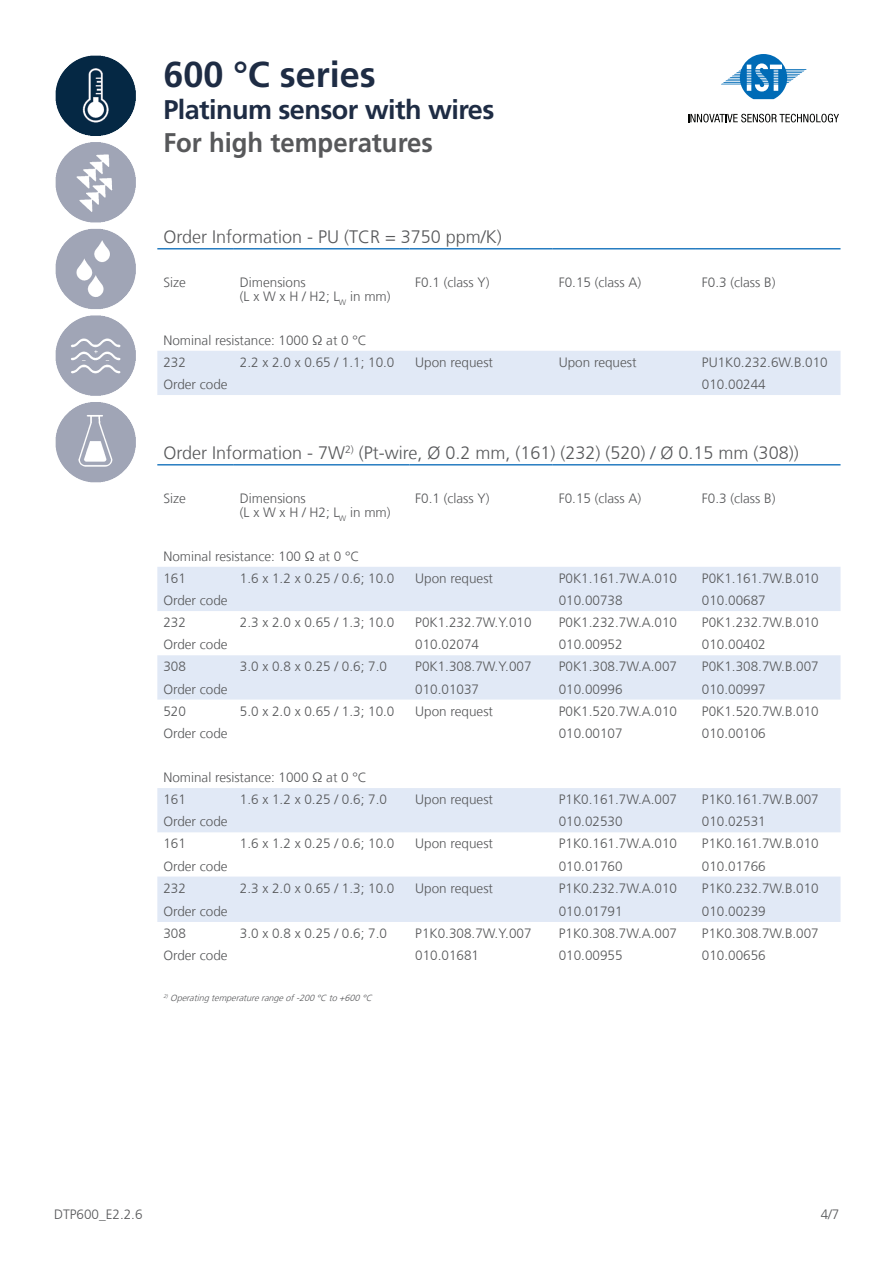
<style>
.page{position:relative;width:893px;height:1263px;background:#fff}
.page>*{position:absolute;margin:0;border:0;box-sizing:border-box;transform-origin:0 0}
.t1{font:700 36px "Frutiger LT Com";color:#1e2c44}
.t2{font:700 27px "Frutiger LT Com";letter-spacing:-.02em;color:#1e2c44}
.t3{font:700 27px "Frutiger LT Com";color:#57585a;scale:.95 1}
.t4{font:300 18px "Frutiger LT Com";color:#57585a}
.t5{font:300 13.5px/22.2px "Frutiger LT Com";color:#57585a}
.t6{font:italic 300 9px "Frutiger LT Com";color:#57585a}
</style>
<div class="page">
<img style="left:55px;top:55px;width:81px;height:428px">
<svg style="left:721px;top:54px;width:86px;height:45px"></svg>
<svg style="left:688px;top:114px;width:151px;height:8px"></svg>
<svg style="left:157px;top:351px;width:683px;height:571px"></svg>
<hr style="left:157px;top:464px;width:77px;height:1px;background:#277dc1">
<hr style="left:234px;top:464px;width:175px;height:1px;background:#277dc1">
<hr style="left:409px;top:464px;width:144px;height:1px;background:#277dc1">
<hr style="left:553px;top:464px;width:143px;height:1px;background:#277dc1">
<hr style="left:696px;top:464px;width:144px;height:1px;background:#277dc1">
<hr style="left:157px;top:248px;width:77px;height:1px;background:#277dc1">
<hr style="left:234px;top:248px;width:175px;height:1px;background:#277dc1">
<hr style="left:409px;top:248px;width:144px;height:1px;background:#277dc1">
<hr style="left:553px;top:248px;width:143px;height:1px;background:#277dc1">
<hr style="left:696px;top:248px;width:144px;height:1px;background:#277dc1">
<h1 class="t1" style="left:163px;top:53px;width:214px">600 °C series</h1>
<h2 class="t2" style="left:163px;top:94px;width:333px">Platinum sensor with wires</h2>
<h2 class="t3" style="left:163px;top:126px;width:285px">For high temperatures</h2>
<h3 class="t4" style="left:163px;top:226px;width:340px">Order Information - PU (TCR = 3750 ppm/K)</h3>
<p class="t5" style="left:163px;top:271px;width:24px">Size</p>
<p class="t5" style="left:240px;top:276px;width:152px;line-height:13.5px">Dimensions<br>(L x W x H / H2; L<sub>W</sub> in mm)</p>
<p class="t5" style="left:415px;top:271px;width:76px">F0.1 (class Y)</p>
<p class="t5" style="left:559px;top:271px;width:84px">F0.15 (class A)</p>
<p class="t5" style="left:702px;top:271px;width:75px">F0.3 (class B)</p>
<p class="t5" style="left:163px;top:329px;width:205px">Nominal resistance: 1000 Ω at 0 °C<br>232</p>
<p class="t5" style="left:240px;top:351px;width:156px">2.2 x 2.0 x 0.65 / 1.1; 10.0</p>
<p class="t5" style="left:415px;top:351px;width:79px">Upon request</p>
<p class="t5" style="left:559px;top:351px;width:79px">Upon request</p>
<p class="t5" style="left:702px;top:351px;width:127px">PU1K0.232.6W.B.010</p>
<p class="t5" style="left:163px;top:373px;width:66px">Order code</p>
<p class="t5" style="left:702px;top:373px;width:65px">010.00244</p>
<h3 class="t4" style="left:163px;top:442px;width:637px">Order Information - 7W<sup>2)</sup> (Pt-wire, Ø 0.2 mm, (161) (232) (520) / Ø 0.15 mm (308))</h3>
<p class="t5" style="left:163px;top:487px;width:24px">Size</p>
<p class="t5" style="left:240px;top:492px;width:152px;line-height:13.5px">Dimensions<br>(L x W x H / H2; L<sub>W</sub> in mm)</p>
<p class="t5" style="left:415px;top:487px;width:76px">F0.1 (class Y)</p>
<p class="t5" style="left:559px;top:487px;width:84px">F0.15 (class A)</p>
<p class="t5" style="left:702px;top:487px;width:75px">F0.3 (class B)</p>
<p class="t5" style="left:163px;top:545px;width:198px">Nominal resistance: 100 Ω at 0 °C<br>161</p>
<p class="t5" style="left:240px;top:567px;width:156px">1.6 x 1.2 x 0.25 / 0.6; 10.0</p>
<p class="t5" style="left:415px;top:567px;width:79px">Upon request</p>
<p class="t5" style="left:559px;top:567px;width:120px">P0K1.161.7W.A.010</p>
<p class="t5" style="left:702px;top:567px;width:118px">P0K1.161.7W.B.010</p>
<p class="t5" style="left:163px;top:589px;width:66px">Order code</p>
<p class="t5" style="left:559px;top:589px;width:65px">010.00738</p>
<p class="t5" style="left:702px;top:589px;width:65px">010.00687</p>
<p class="t5" style="left:163px;top:611px;width:24px">232</p>
<p class="t5" style="left:240px;top:611px;width:156px">2.3 x 2.0 x 0.65 / 1.3; 10.0</p>
<p class="t5" style="left:415px;top:611px;width:118px">P0K1.232.7W.Y.010</p>
<p class="t5" style="left:559px;top:611px;width:120px">P0K1.232.7W.A.010</p>
<p class="t5" style="left:702px;top:611px;width:118px">P0K1.232.7W.B.010</p>
<p class="t5" style="left:163px;top:634px;width:66px">Order code</p>
<p class="t5" style="left:415px;top:634px;width:65px">010.02074</p>
<p class="t5" style="left:559px;top:634px;width:65px">010.00952</p>
<p class="t5" style="left:702px;top:634px;width:65px">010.00402</p>
<p class="t5" style="left:163px;top:656px;width:24px">308</p>
<p class="t5" style="left:240px;top:656px;width:149px">3.0 x 0.8 x 0.25 / 0.6; 7.0</p>
<p class="t5" style="left:415px;top:656px;width:118px">P0K1.308.7W.Y.007</p>
<p class="t5" style="left:559px;top:656px;width:120px">P0K1.308.7W.A.007</p>
<p class="t5" style="left:702px;top:656px;width:118px">P0K1.308.7W.B.007</p>
<p class="t5" style="left:163px;top:678px;width:66px">Order code</p>
<p class="t5" style="left:415px;top:678px;width:65px">010.01037</p>
<p class="t5" style="left:559px;top:678px;width:65px">010.00996</p>
<p class="t5" style="left:702px;top:678px;width:65px">010.00997</p>
<p class="t5" style="left:163px;top:700px;width:24px">520</p>
<p class="t5" style="left:240px;top:700px;width:156px">5.0 x 2.0 x 0.65 / 1.3; 10.0</p>
<p class="t5" style="left:415px;top:700px;width:79px">Upon request</p>
<p class="t5" style="left:559px;top:700px;width:120px">P0K1.520.7W.A.010</p>
<p class="t5" style="left:702px;top:700px;width:118px">P0K1.520.7W.B.010</p>
<p class="t5" style="left:163px;top:722px;width:66px">Order code</p>
<p class="t5" style="left:559px;top:722px;width:65px">010.00107</p>
<p class="t5" style="left:702px;top:722px;width:65px">010.00106</p>
<p class="t5" style="left:163px;top:766px;width:205px">Nominal resistance: 1000 Ω at 0 °C<br>161</p>
<p class="t5" style="left:240px;top:788px;width:149px">1.6 x 1.2 x 0.25 / 0.6; 7.0</p>
<p class="t5" style="left:415px;top:788px;width:79px">Upon request</p>
<p class="t5" style="left:559px;top:788px;width:120px">P1K0.161.7W.A.007</p>
<p class="t5" style="left:702px;top:788px;width:118px">P1K0.161.7W.B.007</p>
<p class="t5" style="left:163px;top:811px;width:66px">Order code</p>
<p class="t5" style="left:559px;top:811px;width:65px">010.02530</p>
<p class="t5" style="left:702px;top:811px;width:65px">010.02531</p>
<p class="t5" style="left:163px;top:833px;width:24px">161</p>
<p class="t5" style="left:240px;top:833px;width:156px">1.6 x 1.2 x 0.25 / 0.6; 10.0</p>
<p class="t5" style="left:415px;top:833px;width:79px">Upon request</p>
<p class="t5" style="left:559px;top:833px;width:120px">P1K0.161.7W.A.010</p>
<p class="t5" style="left:702px;top:833px;width:118px">P1K0.161.7W.B.010</p>
<p class="t5" style="left:163px;top:855px;width:66px">Order code</p>
<p class="t5" style="left:559px;top:855px;width:65px">010.01760</p>
<p class="t5" style="left:702px;top:855px;width:65px">010.01766</p>
<p class="t5" style="left:163px;top:877px;width:24px">232</p>
<p class="t5" style="left:240px;top:877px;width:156px">2.3 x 2.0 x 0.65 / 1.3; 10.0</p>
<p class="t5" style="left:415px;top:877px;width:79px">Upon request</p>
<p class="t5" style="left:559px;top:877px;width:120px">P1K0.232.7W.A.010</p>
<p class="t5" style="left:702px;top:877px;width:118px">P1K0.232.7W.B.010</p>
<p class="t5" style="left:163px;top:900px;width:66px">Order code</p>
<p class="t5" style="left:559px;top:900px;width:65px">010.01791</p>
<p class="t5" style="left:702px;top:900px;width:65px">010.00239</p>
<p class="t5" style="left:163px;top:922px;width:24px">308</p>
<p class="t5" style="left:240px;top:922px;width:149px">3.0 x 0.8 x 0.25 / 0.6; 7.0</p>
<p class="t5" style="left:415px;top:922px;width:118px">P1K0.308.7W.Y.007</p>
<p class="t5" style="left:559px;top:922px;width:120px">P1K0.308.7W.A.007</p>
<p class="t5" style="left:702px;top:922px;width:118px">P1K0.308.7W.B.007</p>
<p class="t5" style="left:163px;top:944px;width:66px">Order code</p>
<p class="t5" style="left:415px;top:944px;width:65px">010.01681</p>
<p class="t5" style="left:559px;top:944px;width:65px">010.00955</p>
<p class="t5" style="left:702px;top:944px;width:65px">010.00656</p>
<p class="t6" style="left:163px;top:993px;width:213px"><sup>2)</sup> Operatingtemperaturerangeof-200°C to+600°C</p>
<p class="t5" style="left:54px;top:1203px;width:90px">DTP600_E2.2.6</p>
<p class="t5" style="left:821px;top:1203px;width:20px">4/7</p>
</div>
